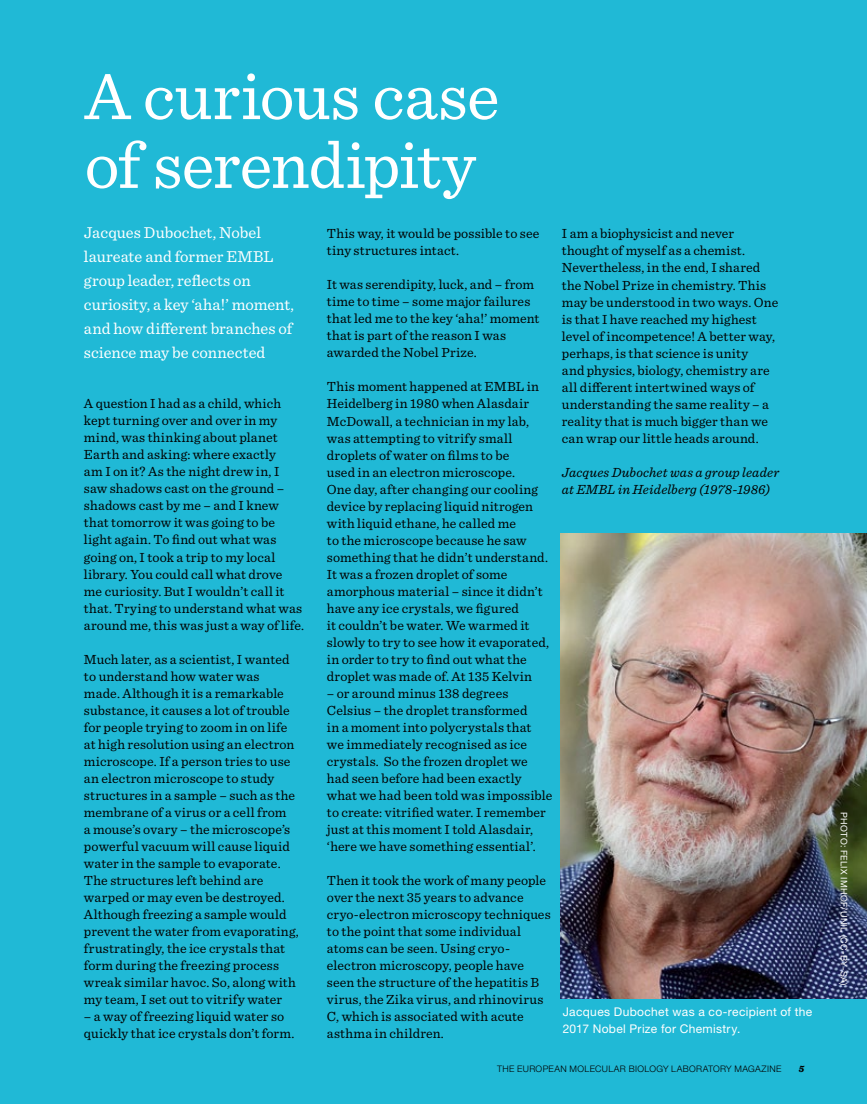
<style>
.page{position:relative;width:867px;height:1104px;background:#20b9d6}
.page>*{position:absolute;margin:0;border:0;box-sizing:border-box;transform-origin:0 0}
.t1{font:68.55px/68.8px "Sentinel";letter-spacing:-.01em;color:#fff}
.t2{font:16.5px/24px "Sentinel";color:#fff}
.t3{font:13.8px/17px "Sentinel";letter-spacing:.01em;color:#000}
.t4{font:italic 13.8px/17px "Sentinel";letter-spacing:.01em;color:#000}
.t5{font:12px/17px "Helvetica Neue LT Std";letter-spacing:.025em;color:#fff}
.t6{font:italic 900 9.75px "Sentinel";color:#000}
.t7{font:300 9px "Helvetica Neue LT Std";letter-spacing:.04em;color:#000}
.t8{font:9px "Helvetica Neue LT Std";letter-spacing:.035em;color:#fff}
</style>
<div class="page">
<img style="left:561px;top:533px;width:306px;height:465px">
<h1 class="t1" style="left:85px;top:57px;width:417px">A curious case of serendipity</h1>
<p class="t2" style="left:84px;top:220px;width:212px">Jacques Dubochet, Nobel laureate and former EMBL group leader, reflects on curiosity, a key ‘aha!’ moment, and how different branches of science may be connected</p>
<p class="t3" style="left:84px;top:394px;width:222px">A question I had as a child, which kept turning over and over in my mind, was thinking about planet<br>Earth and asking: where exactly<br>am I on it? As the night drew in, I saw shadows cast on the ground – shadows cast by me – and I knew that tomorrow it was going to be light again. To find out what was going on, I took a trip to my local library. You could call what drove me curiosity. But I wouldn’t call it that. Trying to understand what was around me, this was just a way of life.</p>
<p class="t3" style="left:84px;top:649px;width:216px">Much later, as a scientist, I wanted to understand how water was made. Although it is a remarkable substance, it causes a lot of trouble for people trying to zoom in on life at high resolution using an electron microscope. If a person tries to use an electron microscope to study structures in a sample – such as the membrane of a virus or a cell from<br>a mouse’s ovary – the microscope’s powerful vacuum will cause liquid water in the sample to evaporate.<br>The structures left behind are warped or may even be destroyed.<br>Although freezing a sample would prevent the water from evaporating, frustratingly, the ice crystals that form during the freezing process wreak similar havoc. So, along with my team, I set out to vitrify water</p>
<p class="t3" style="left:84px;top:1007px;width:212px">– a way of freezing liquid water so quickly that ice crystals don’t form.</p>
<p class="t3" style="left:327px;top:224px;width:214px">This way, it would be possible to see tiny structures intact.</p>
<p class="t3" style="left:327px;top:275px;width:214px">It was serendipity, luck, and – from time to time – some major failures that led me to the key ‘aha!’ moment that is part of the reason I was awarded the Nobel Prize.</p>
<p class="t3" style="left:327px;top:377px;width:224px">This moment happened at EMBL in Heidelberg in 1980 when Alasdair McDowall, a technician in my lab, was attempting to vitrify small droplets of water on films to be<br>used in an electron microscope.<br>One day, after changing our cooling device by replacing liquid nitrogen with liquid ethane, he called me<br>to the microscope because he saw something that he didn’t understand.<br>It was a frozen droplet of some amorphous material – since it didn’t have any ice crystals, we figured<br>it couldn’t be water. We warmed it slowly to try to see how it evaporated, in order to try to find out what the droplet was made of. At 135 Kelvin</p>
<p class="t3" style="left:327px;top:684px;width:227px">– or around minus 138 degrees Celsius – the droplet transformed<br>in a moment into polycrystals that<br>we immediately recognised as ice crystals. So the frozen droplet we had seen before had been exactly what we had been told was impossible to create: vitrified water. I remember just at this moment I told Alasdair, ‘here we have something essential’.</p>
<p class="t3" style="left:327px;top:871px;width:225px">Then it took the work of many people over the next 35 years to advance cryo-electron microscopy techniques to the point that some individual atoms can be seen. Using cryo&shy;electron microscopy, people have seen the structure of the hepatitis B virus, the Zika virus, and rhinovirus<br>C, which is associated with acute asthma in children.</p>
<p class="t3" style="left:562px;top:224px;width:218px">I am a biophysicist and never thought of myself as a chemist.<br>Nevertheless, in the end, I shared the Nobel Prize in chemistry. This may be understood in two ways. One is that I have reached my highest level of incompetence! A better way, perhaps, is that science is unity<br>and physics, biology, chemistry are all different intertwined ways of understanding the same reality – a reality that is much bigger than we can wrap our little heads around.</p>
<p class="t4" style="left:562px;top:463px;width:219px">Jacques Dubochet was a group leader at EMBL in Heidelberg (1978-1986)</p>
<p class="t5" style="left:563px;top:1002px;width:251px">Jacques Dubochet was a co-recipient of the<br>2017 Nobel Prize for Chemistry.</p>
<p class="t7" style="left:497px;top:1063px;width:286px">THE EUROPEAN MOLECULAR BIOLOGY LABORATORY MAGAZINE</p>
<p class="t6" style="left:799px;top:1060px;width:7px">5</p>
<p class="t8" style="left:849px;top:812px;width:175px;rotate:90deg">PHOTO: FELIX IMHOF/UNIL (CC-BY-SA)</p>
</div>
